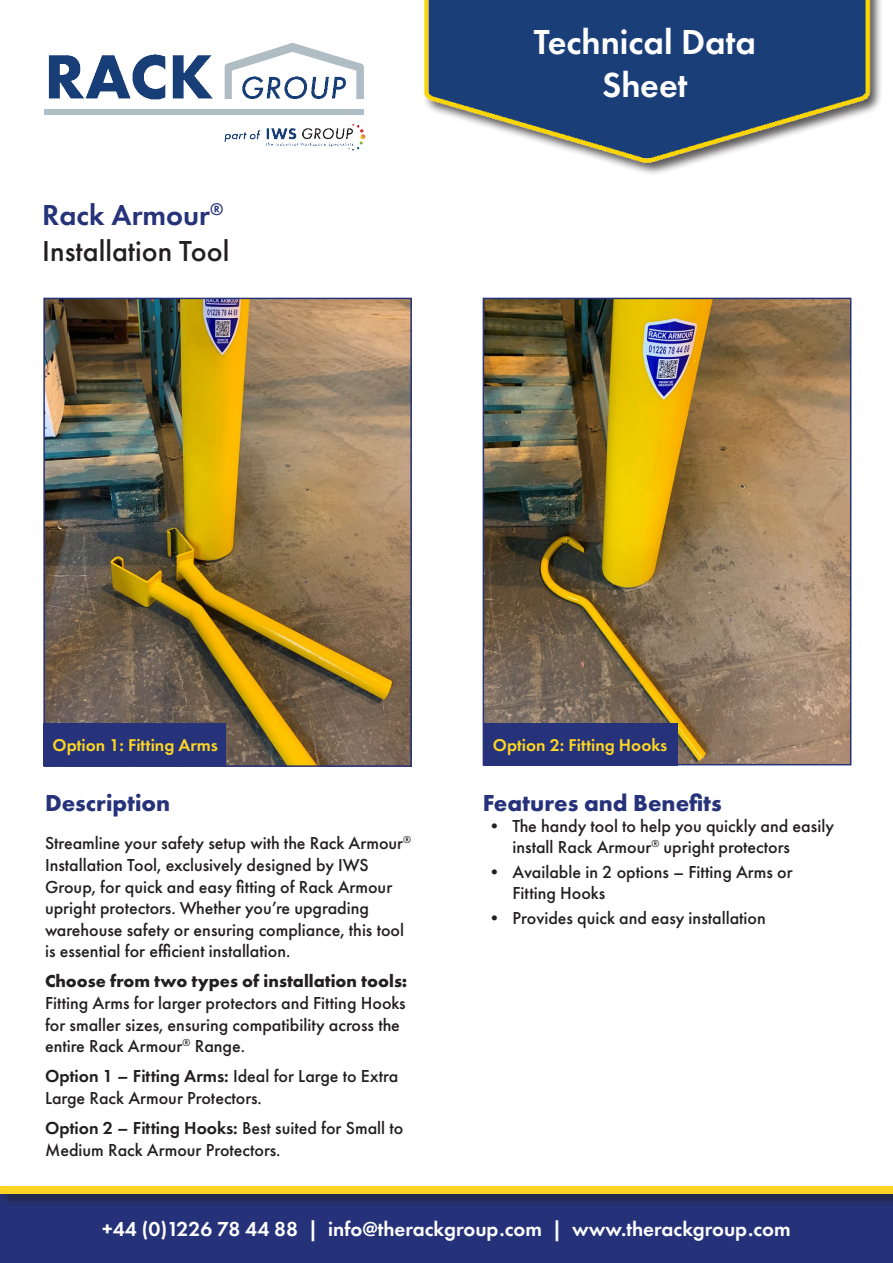
<style>
.page{position:relative;width:893px;height:1263px;background:#fff}
.page>*{position:absolute;margin:0;border:0;box-sizing:border-box;transform-origin:0 0}
.t1{font:600 36px "Futura PT";color:#fff}
.t2{font:500 30px "Futura PT";color:#231f20}
.t3{font:600 30px "Futura PT";color:#26337a}
.Subheading{font:700 24px "Futura PT";color:#26337a}
.t4{font:600 21px "Futura PT";color:#fff}
.t5{font:500 18px/21.6px "Futura PT";color:#231f20}
.t6{font:600 17.7px "Futura PT";color:#fcd424}
.s1{font-weight:700}
.s2{font-weight:600}
</style>
<div class="page">
<div style="left:0;top:1208px;width:893px;height:55px;background:#253279"></div>
<div style="left:0;top:1184px;width:893px;height:24px;background:#231f20;opacity:.75"></div>
<div style="left:0;top:1186px;width:893px;height:8px;background:#fcd424"></div>
<img style="left:44px;top:43px;width:322px;height:108px">
<img style="left:424px;top:0;width:457px;height:174px">
<img style="left:486px;top:301px;width:362px;height:461px">
<div style="left:483px;top:298px;width:368px;height:467px;border:2px solid #26337a"></div>
<img style="left:46px;top:301px;width:363px;height:463px">
<div style="left:43px;top:298px;width:369px;height:469px;border:2px solid #26337a"></div>
<div style="left:43px;top:724px;width:183px;height:42px;background:#26337a"></div>
<div style="left:483px;top:724px;width:195px;height:42px;background:#26337a"></div>
<p class="t3" style="left:42px;top:196px;width:183px">Rack Armour<sup>®</sup></p>
<p class="t2" style="left:42px;top:233px;width:189px">Installation Tool</p>
<p class="t1" style="left:534px;top:19px;width:224px">Technical Data</p>
<p class="t1" style="left:602px;top:62px;width:87px">Sheet</p>
<p class="t6" style="left:53px;top:734px;width:167px">Option 1: Fitting Arms</p>
<p class="t6" style="left:493px;top:734px;width:176px">Option 2: Fitting Hooks</p>
<p class="Subheading" style="left:45px;top:787px;width:127px">Description</p>
<p class="t5" style="left:45px;top:832px;width:368px">Streamline your safety setup with the Rack Armour<sup>® </sup>Installation Tool, exclusively designed by IWS Group, for quick and easy fitting of Rack Armour upright protectors. Whether you’re upgrading warehouse safety or ensuring compliance, this tool is essential for efficient installation.</p>
<p class="t5" style="left:45px;top:971px;width:364px"><span class="s1">Choose from two types of installation tools:<br></span>Fitting Arms for larger protectors and Fitting Hooks for smaller sizes, ensuring compatibility across the entire Rack Armour<sup>®</sup> Range.</p>
<p class="t5" style="left:45px;top:1065px;width:355px"><span class="s2">Option 1 – Fitting Arms:</span> Ideal for Large to Extra<br>Large Rack Armour Protectors.</p>
<p class="t5" style="left:45px;top:1117px;width:360px"><span class="s2">Option 2 – Fitting Hooks:</span> Best suited for Small to<br>Medium Rack Armour Protectors.</p>
<p class="Subheading" style="left:483px;top:787px;width:240px">Features and Benefits</p>
<p class="t5" style="left:513px;top:815px;width:323px;line-height:21px;text-indent:-27px">• The handy tool to help you quickly and easily install Rack Armour<sup>®</sup> upright protectors</p>
<p class="t5" style="left:513px;top:861px;width:282px;line-height:21px;text-indent:-27px">• Available in 2 options – Fitting Arms or<br>Fitting Hooks</p>
<p class="t5" style="left:486px;top:907px;width:282px">• Provides quick and easy installation</p>
<p class="t4" style="left:102px;top:1215px;width:690px">+44 (0)1226 78 44 88 | info@therackgroup.com | www.therackgroup.com</p>
</div>
